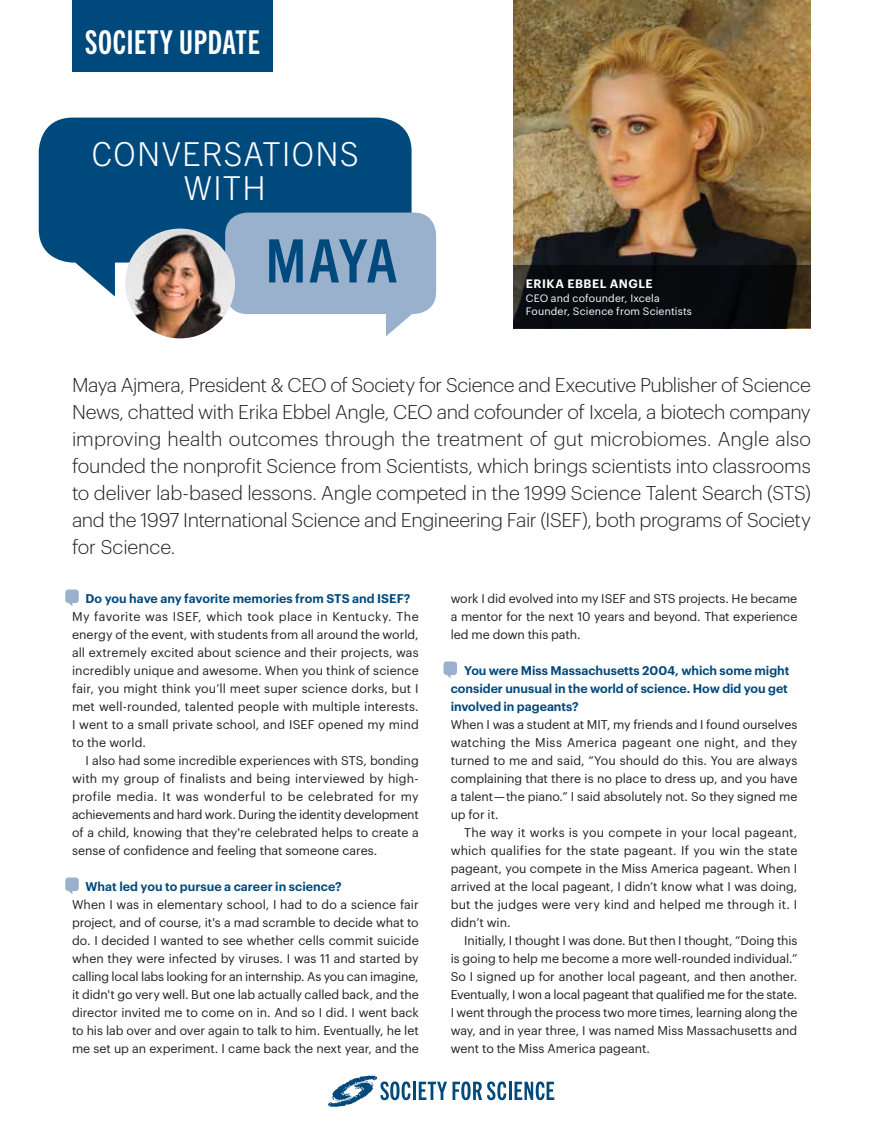
<style>
.page{position:relative;width:878px;height:1134px;background:#fff}
.page>*{position:absolute;margin:0;border:0;box-sizing:border-box;transform-origin:0 0}
.t1{font:700 condensed 60px "Trade Gothic Next LT Pro";color:#00497c}
.t2{font:300 33.15px/34.5px "Trade Gothic Next LT Pro";letter-spacing:.035em;color:#fff;text-align:center}
.t3{font:33px "Trade Gothic Next LT Pro Bd Cm";letter-spacing:.02em;color:#fff}
.t4{font:300 19.5px/27px "Graphik";letter-spacing:-.02em;color:#231f20;text-align:justify}
.t5{font:12.3px/18px "Graphik";color:#231f20;text-align:justify}
.t6{font:600 12.3px/18px "Graphik";color:#00497c}
.t7{font:600 12px "Graphik";letter-spacing:.045em;color:#fff}
.t8{font:10.5px/13.5px "Graphik";letter-spacing:.015em;color:#fff}
</style>
<div class="page">
<hr style="left:413px;top:1082px;width:3px;height:18px;background:#00497c">
<svg style="left:419px;top:1081px;width:87px;height:19px"></svg>
<hr style="left:508px;top:1082px;width:3px;height:18px;background:#00497c">
<svg style="left:514px;top:1081px;width:40px;height:19px"></svg>
<svg style="left:328px;top:1076px;width:82px;height:31px"></svg>
<img style="left:513px;top:0;width:297px;height:266px">
<svg style="left:65px;top:590px;width:14px;height:16px"></svg>
<svg style="left:65px;top:878px;width:14px;height:16px"></svg>
<svg style="left:443px;top:662px;width:14px;height:16px"></svg>
<svg style="left:39px;top:118px;width:372px;height:179px;background:#105484"></svg>
<svg style="left:225px;top:213px;width:211px;height:123px"></svg>
<img style="left:125px;top:229px;width:110px;height:109px;border-radius:55px">
<svg style="left:513px;top:266px;width:297px;height:62px;background:#0c0d0f"></svg>
<div style="left:72px;top:0;width:200px;height:72px;background:#00497c"></div>
<h3 class="t3" style="left:85px;top:20px;width:176px">SOCIETY UPDATE</h3>
<h2 class="t2" style="left:92px;top:134px;width:268px">CONVERSATIONS<br>WITH</h2>
<h1 class="t1" style="left:265px;top:220px;width:133px">MAYA</h1>
<p class="t7" style="left:526px;top:274px;width:128px">ERIKA EBBEL ANGLE</p>
<p class="t8" style="left:526px;top:290px;width:168px">CEO and cofounder, Ixcela<br>Founder, Science from Scientists</p>
<p class="t4" style="left:72px;top:369px;width:740px">Maya Ajmera, President &amp; CEO of Society for Science and Executive Publisher of Science News, chatted with Erika Ebbel Angle, CEO and cofounder of Ixcela, a biotech company improving health outcomes through the treatment of gut microbiomes. Angle also founded the nonprofit Science from Scientists, which brings scientists into classrooms to deliver lab-based lessons. Angle competed in the 1999 Science Talent Search (STS) and the 1997 International Science and Engineering Fair (ISEF), both programs of Society for Science.</p>
<p class="t5" style="left:450px;top:589px;width:348px">work I did evolved into my ISEF and STS projects. He became a mentor for the next 10 years and beyond. That experience led me down this path.</p>
<p class="t6" style="left:450px;top:660px;width:340px;text-indent:14px">You were Miss Massachusetts 2004, which some might consider unusual in the world of science. How did you get involved in pageants?</p>
<p class="t5" style="left:450px;top:715px;width:348px">When I was a student at MIT, my friends and I found ourselves watching the Miss America pageant one night, and they turned to me and said, “You should do this. You are always complaining that there is no place to dress up, and you have a talent — the piano.” I said absolutely not. So they signed me up for it.</p>
<p class="t5" style="left:450px;top:823px;width:348px;text-indent:14px">The way it works is you compete in your local pageant, which qualifies for the state pageant. If you win the state pageant, you compete in the Miss America pageant. When I arrived at the local pageant, I didn’t know what I was doing, but the judges were very kind and helped me through it. I didn’t win.</p>
<p class="t5" style="left:450px;top:931px;width:348px;text-indent:14px">Initially, I thought I was done. But then I thought, “Doing this is going to help me become a more well-rounded individual.” So I signed up for another local pageant, and then another.<br>Eventually, I won a local pageant that qualified me for the state.<br>I went through the process two more times, learning along the way, and in year three, I was named Miss Massachusetts and went to the Miss America pageant.</p>
<p class="t6" style="left:86px;top:588px;width:326px">Do you have any favorite memories from STS and ISEF?</p>
<p class="t5" style="left:72px;top:607px;width:348px">My favorite was ISEF, which took place in Kentucky. The energy of the event, with students from all around the world, all extremely excited about science and their projects, was incredibly unique and awesome. When you think of science fair, you might think you’ll meet super science dorks, but I met well-rounded, talented people with multiple interests.<br>I went to a small private school, and ISEF opened my mind to the world.</p>
<p class="t5" style="left:72px;top:751px;width:348px;text-indent:14px">I also had some incredible experiences with STS, bonding with my group of finalists and being interviewed by high&shy;profile media. It was wonderful to be celebrated for my achievements and hard work. During the identity development of a child, knowing that they're celebrated helps to create a sense of confidence and feeling that someone cares.</p>
<p class="t6" style="left:86px;top:877px;width:258px">What led you to pursue a career in science?</p>
<p class="t5" style="left:72px;top:895px;width:348px">When I was in elementary school, I had to do a science fair project, and of course, it's a mad scramble to decide what to do. I decided I wanted to see whether cells commit suicide when they were infected by viruses. I was 11 and started by calling local labs looking for an internship. As you can imagine, it didn't go very well. But one lab actually called back, and the director invited me to come on in. And so I did. I went back to his lab over and over again to talk to him. Eventually, he let me set up an experiment. I came back the next year, and the</p>
</div>
